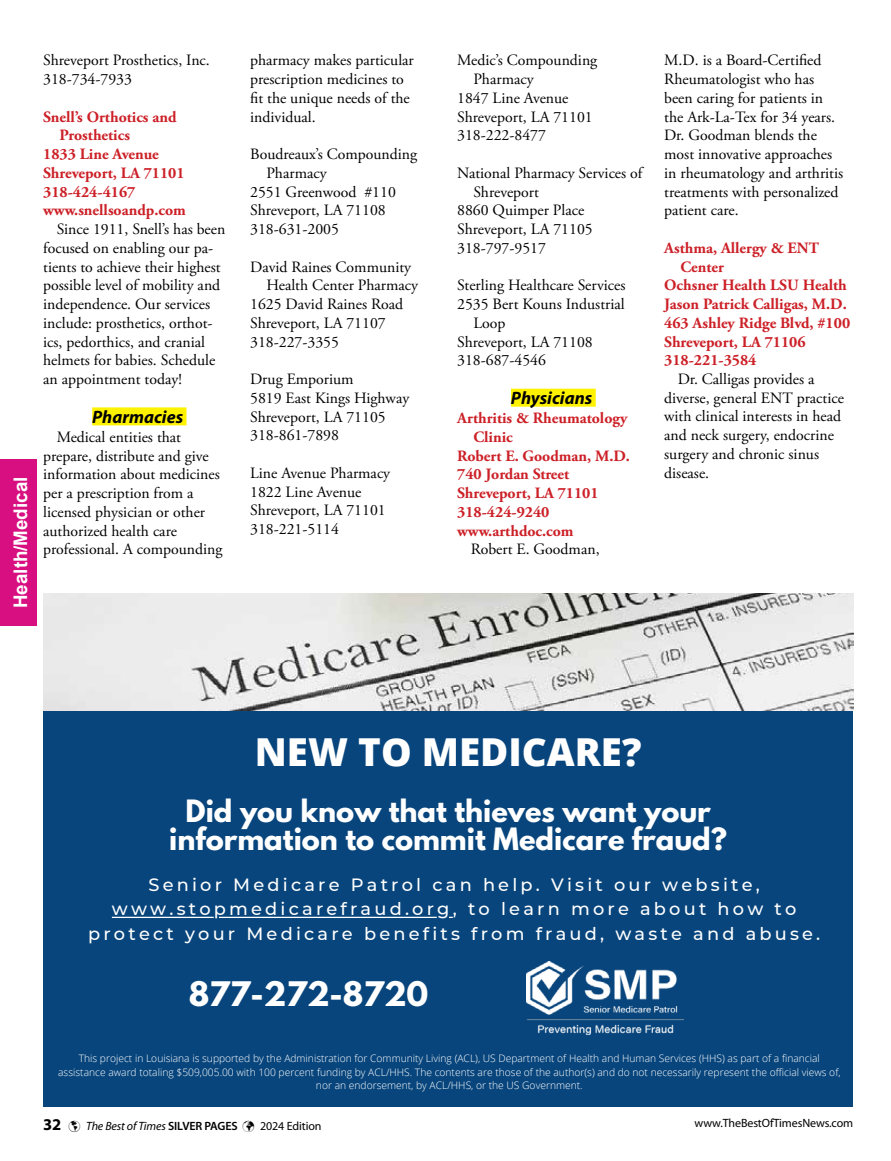
<style>
.page{position:relative;width:891px;height:1161px;background:#fff}
.page>*{position:absolute;margin:0;border:0;box-sizing:border-box;transform-origin:0 0}
.t1{font:800 38.55px "Open Sans";color:#fff}
.t2{font:700 30px "League Spartan";color:#fff}
.t3{font:700 27.3px/28.2px "League Spartan";color:#fff;text-align:center}
.t4{font:700 18.75px "Arial";color:#fff}
.t5{font:italic 700 18px "Myriad Pro";color:#000}
.t6{font:500 17.7px/24.5px "Montserrat";letter-spacing:.18em;color:#fff;text-align:center}
.t7{font:15.75px/18.8px "Adobe Garamond Pro";color:#000}
.t8{font:700 15.75px "Adobe Garamond Pro";color:#cc2027}
.t9{font:italic 12px "Myriad Pro";letter-spacing:-.01em;color:#000}
.t10{font:12px "Myriad Pro";letter-spacing:-.01em;color:#000}
.t11{font:300 10.2px/13.6px "Open Sans";color:#fff;text-align:center}
.s1{font-weight:700;font-style:normal;font-size:16.5px}
.s2{font-weight:600;font-style:normal}
.s3{font-style:normal}
</style>
<div class="page">
<div style="left:92px;top:407px;width:95px;height:18px;background:#fff200"></div>
<div style="left:511px;top:389px;width:85px;height:18px;background:#fff200"></div>
<div style="left:0;top:459px;width:36px;height:167px;background:#d80f81"></div>
<div style="left:43px;top:594px;width:810px;height:513px;background:#08457c"></div>
<img style="left:43px;top:594px;width:810px;height:117px">
<img style="left:526px;top:962px;width:158px;height:73px">
<hr style="left:219px;top:917px;width:218px;height:1px;background:#fff">
<hr style="left:112px;top:917px;width:102px;height:1px;background:#fff">
<p class="t4" style="left:7px;top:608px;width:133px;rotate:-90deg">Health/Medical</p>
<p class="t7" style="left:43px;top:52px;width:168px">Shreveport Prosthetics, Inc.<br>318-734-7933</p>
<p class="t8" style="left:43px;top:108px;width:135px">Snell’s Orthotics and</p>
<p class="t8" style="left:59px;top:126px;width:72px">Prosthetics</p>
<p class="t8" style="left:43px;top:145px;width:117px">1833 Line Avenue</p>
<p class="t8" style="left:43px;top:164px;width:143px">Shreveport, LA 71101</p>
<p class="t8" style="left:43px;top:182px;width:94px">318-424-4167</p>
<p class="t8" style="left:43px;top:201px;width:144px">www.snellsoandp.com</p>
<p class="t7" style="left:43px;top:220px;width:184px;text-indent:13px">Since 1911, Snell’s has been focused on enabling our pa&shy;tients to achieve their highest possible level of mobility and independence. Our services include: prosthetics, orthot&shy;ics, pedorthics, and cranial helmets for babies. Schedule an appointment today!</p>
<p class="t5" style="left:92px;top:405px;width:93px">Pharmacies</p>
<p class="t7" style="left:43px;top:428px;width:181px;text-indent:13px">Medical entities that prepare, distribute and give information about medicines per a prescription from a licensed physician or other authorized health care professional. A compounding</p>
<p class="t7" style="left:250px;top:52px;width:165px">pharmacy makes particular prescription medicines to fit the unique needs of the individual.</p>
<p class="t7" style="left:250px;top:145px;width:168px">Boudreaux’s Compounding</p>
<p class="t7" style="left:266px;top:164px;width:62px">Pharmacy</p>
<p class="t7" style="left:250px;top:183px;width:147px">2551 Greenwood #110</p>
<p class="t7" style="left:250px;top:202px;width:137px">Shreveport, LA 71108</p>
<p class="t7" style="left:250px;top:220px;width:90px">318-631-2005</p>
<p class="t7" style="left:250px;top:258px;width:162px">David Raines Community</p>
<p class="t7" style="left:266px;top:277px;width:153px">Health Center Pharmacy</p>
<p class="t7" style="left:250px;top:295px;width:154px">1625 David Raines Road</p>
<p class="t7" style="left:250px;top:314px;width:137px">Shreveport, LA 71107</p>
<p class="t7" style="left:250px;top:333px;width:90px">318-227-3355</p>
<p class="t7" style="left:250px;top:370px;width:161px">Drug Emporium<br>5819 East Kings Highway<br>Shreveport, LA 71105<br>318-861-7898</p>
<p class="t7" style="left:250px;top:464px;width:142px">Line Avenue Pharmacy<br>1822 Line Avenue<br>Shreveport, LA 71101<br>318-221-5114</p>
<p class="t7" style="left:457px;top:52px;width:142px">Medic’s Compounding</p>
<p class="t7" style="left:473px;top:70px;width:62px">Pharmacy</p>
<p class="t7" style="left:457px;top:89px;width:113px">1847 Line Avenue</p>
<p class="t7" style="left:457px;top:108px;width:137px">Shreveport, LA 71101</p>
<p class="t7" style="left:457px;top:127px;width:90px">318-222-8477</p>
<p class="t7" style="left:457px;top:164px;width:187px">National Pharmacy Services of</p>
<p class="t7" style="left:473px;top:183px;width:67px">Shreveport</p>
<p class="t7" style="left:457px;top:202px;width:129px">8860 Quimper Place</p>
<p class="t7" style="left:457px;top:220px;width:137px">Shreveport, LA 71105</p>
<p class="t7" style="left:457px;top:239px;width:90px">318-797-9517</p>
<p class="t7" style="left:457px;top:277px;width:170px">Sterling Healthcare Services</p>
<p class="t7" style="left:457px;top:295px;width:169px">2535 Bert Kouns Industrial</p>
<p class="t7" style="left:473px;top:314px;width:34px">Loop</p>
<p class="t7" style="left:457px;top:333px;width:137px">Shreveport, LA 71108</p>
<p class="t7" style="left:457px;top:352px;width:90px">318-687-4546</p>
<p class="t5" style="left:511px;top:387px;width:83px">Physicians</p>
<p class="t8" style="left:457px;top:409px;width:172px">Arthritis &amp; Rheumatology</p>
<p class="t8" style="left:473px;top:428px;width:41px">Clinic</p>
<p class="t8" style="left:457px;top:446px;width:174px">Robert E. Goodman, M.D.</p>
<p class="t8" style="left:457px;top:465px;width:114px">740 Jordan Street</p>
<p class="t8" style="left:457px;top:484px;width:143px">Shreveport, LA 71101</p>
<p class="t8" style="left:457px;top:503px;width:94px">318-424-9240</p>
<p class="t8" style="left:457px;top:521px;width:118px">www.arthdoc.com</p>
<p class="t7" style="left:471px;top:541px;width:130px">Robert E. Goodman,</p>
<p class="t7" style="left:664px;top:52px;width:181px">M.D. is a Board-Certified<br>Rheumatologist who has been caring for patients in the Ark-La-Tex for 34 years.<br>Dr. Goodman blends the most innovative approaches in rheumatology and arthritis treatments with personalized patient care.</p>
<p class="t8" style="left:664px;top:239px;width:156px">Asthma, Allergy &amp; ENT</p>
<p class="t8" style="left:680px;top:257px;width:45px">Center</p>
<p class="t8" style="left:664px;top:276px;width:184px">Ochsner Health LSU Health</p>
<p class="t8" style="left:664px;top:295px;width:184px">Jason Patrick Calligas, M.D.</p>
<p class="t8" style="left:664px;top:314px;width:187px">463 Ashley Ridge Blvd, #100</p>
<p class="t8" style="left:664px;top:332px;width:143px">Shreveport, LA 71106</p>
<p class="t8" style="left:664px;top:351px;width:94px">318-221-3584</p>
<p class="t7" style="left:664px;top:370px;width:181px;text-indent:13px">Dr. Calligas provides a diverse, general ENT practice with clinical interests in head and neck surgery, endocrine surgery and chronic sinus disease.</p>
<h1 class="t1" style="left:255px;top:723px;width:388px">NEW TO MEDICARE?</h1>
<h3 class="t3" style="left:169px;top:797px;width:559px">Did you know that thieves want your information to commit Medicare fraud?</h3>
<p class="t6" style="left:88px;top:872px;width:734px">Senior Medicare Patrol can help. Visit our website, www.stopmedicarefraud.org, to learn more about how to protect your Medicare benefits from fraud, waste and abuse.</p>
<h2 class="t2" style="left:189px;top:970px;width:241px">877-272-8720</h2>
<p class="t11" style="left:58px;top:1051px;width:784px">This project in Louisiana is supported by the Administration for Community Living (ACL), US Department of Health and Human Services (HHS) as part of a financial assistance award totaling $509,005.00 with 100 percent funding by ACL/HHS. The contents are those of the author(s) and do not necessarily represent the official views of, nor an endorsement, by ACL/HHS, or the US Government.</p>
<p class="t9" style="left:43px;top:1119px;width:280px"><span class="s1">32</span> ☑ The Best of Times <span class="s2">SILVER PAGES</span> ✓ <span class="s3">2024 Edition</span></p>
<p class="t10" style="left:695px;top:1115px;width:160px">www.TheBestOfTimesNews.com</p>
</div>
